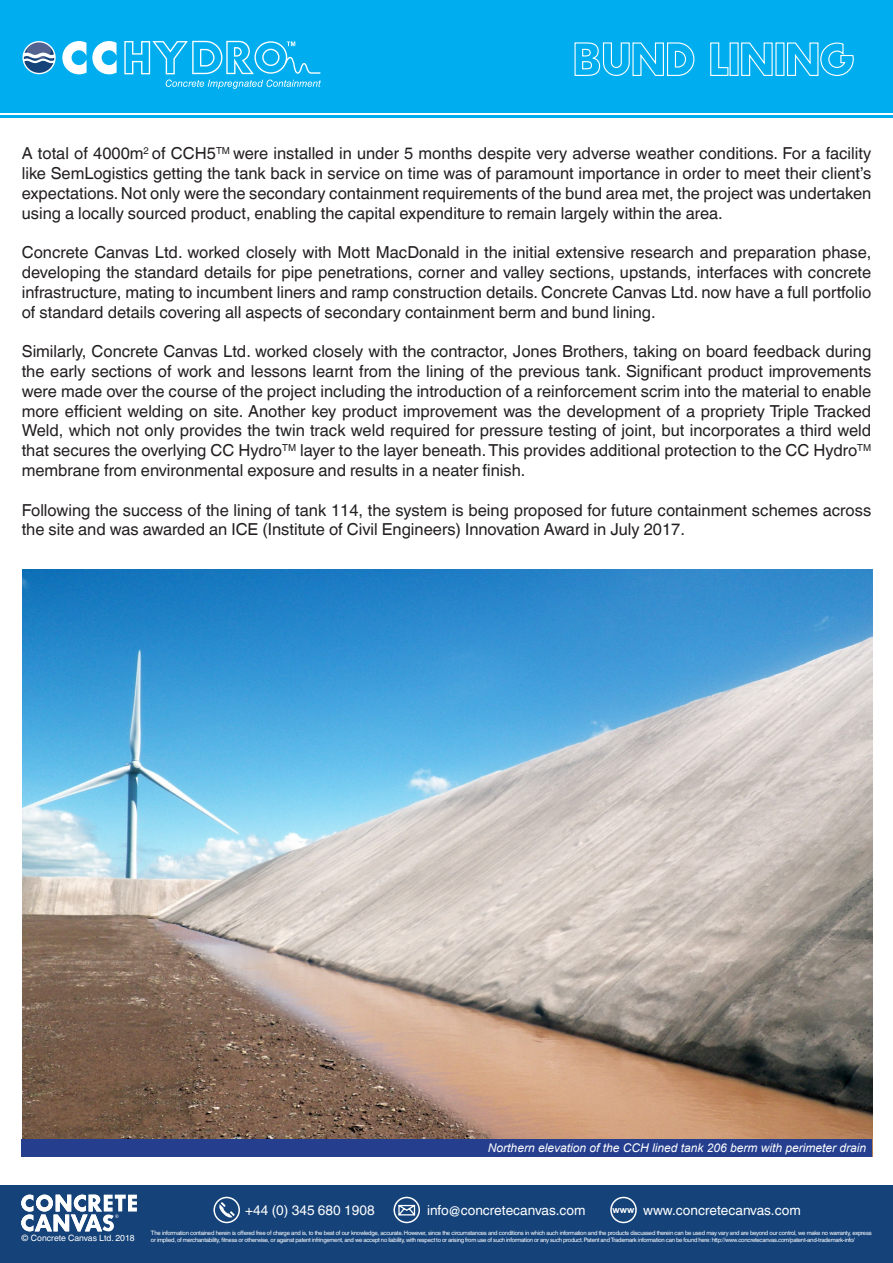
<style>
.page{position:relative;width:893px;height:1263px;background:#fff}
.page>*{position:absolute;margin:0;border:0;box-sizing:border-box;transform-origin:0 0}
.t1{font:16.5px/19.8px "Helvetica World";color:#231f20;text-align:justify}
.t2{font:13.65px "Helvetica World";color:#fff}
.t3{font:italic 12px "Arial";color:#fff}
.t4{font:8.7px "Helvetica World";color:#fff}
.t5{font:6px/6.9px "Helvetica World";letter-spacing:-.04em;color:#fff}
.s1{font-family:"Arial";font-weight:700;font-size:9.3px}
</style>
<div class="page">
<img style="left:22px;top:570px;width:850px;height:569px">
<div style="left:0;top:1185px;width:893px;height:78px;background:#144279"></div>
<div style="left:0;top:0;width:893px;height:117px;background:#00aeef"></div>
<div style="left:213px;top:1197px;width:27px;height:26px;border:2px solid #fff;border-radius:50%"></div>
<svg style="left:217px;top:1202px;width:18px;height:17px"></svg>
<div style="left:610px;top:1197px;width:27px;height:26px;border:2px solid #fff;border-radius:50%"></div>
<div style="left:393px;top:1197px;width:27px;height:26px;border:2px solid #fff;border-radius:50%"></div>
<svg style="left:397px;top:1204px;width:19px;height:13px"></svg>
<svg style="left:62px;top:41px;width:55px;height:33px"></svg>
<svg style="left:166px;top:80px;width:155px;height:9px"></svg>
<svg style="left:22px;top:41px;width:34px;height:33px"></svg>
<svg style="left:124px;top:41px;width:196px;height:33px"></svg>
<svg style="left:21px;top:1194px;width:116px;height:37px"></svg>
<hr style="left:0;top:113px;width:893px;height:2px;background:#fff">
<div style="left:22px;top:1139px;width:850px;height:17px;background:#253f8e"></div>
<svg style="left:574px;top:42px;width:121px;height:34px"></svg>
<svg style="left:710px;top:42px;width:19px;height:34px"></svg>
<svg style="left:741px;top:42px;width:32px;height:34px"></svg>
<svg style="left:787px;top:42px;width:67px;height:34px"></svg>
<p class="t1" style="left:22px;top:144px;width:851px">A total of 4000m<sup>2</sup> of CCH5<sup>TM</sup> were installed in under 5 months despite very adverse weather conditions. For a facility like SemLogistics getting the tank back in service on time was of paramount importance in order to meet their client’s expectations. Not only were the secondary containment requirements of the bund area met, the project was undertaken using a locally sourced product, enabling the capital expenditure to remain largely within the area.</p>
<p class="t1" style="left:22px;top:243px;width:851px">Concrete Canvas Ltd. worked closely with Mott MacDonald in the initial extensive research and preparation phase, developing the standard details for pipe penetrations, corner and valley sections, upstands, interfaces with concrete infrastructure, mating to incumbent liners and ramp construction details. Concrete Canvas Ltd. now have a full portfolio of standard details covering all aspects of secondary containment berm and bund lining.</p>
<p class="t1" style="left:22px;top:342px;width:851px">Similarly, Concrete Canvas Ltd. worked closely with the contractor, Jones Brothers, taking on board feedback during the early sections of work and lessons learnt from the lining of the previous tank. Significant product improvements were made over the course of the project including the introduction of a reinforcement scrim into the material to enable more efficient welding on site. Another key product improvement was the development of a propriety Triple Tracked Weld, which not only provides the twin track weld required for pressure testing of joint, but incorporates a third weld that secures the overlying CC Hydro<sup>TM</sup> layer to the layer beneath. This provides additional protection to the CC Hydro<sup>TM </sup>membrane from environmental exposure and results in a neater finish.</p>
<p class="t1" style="left:22px;top:500px;width:851px">Following the success of the lining of tank 114, the system is being proposed for future containment schemes across the site and was awarded an ICE (Institute of Civil Engineers) Innovation Award in July 2017.</p>
<p class="t3" style="left:488px;top:1140px;width:380px">Northern elevation of the CCH lined tank 206 berm with perimeter drain</p>
<p class="t2" style="left:245px;top:1202px;width:131px">+44 (0) 345 680 1908</p>
<p class="t2" style="left:427px;top:1202px;width:160px">info@concretecanvas.com</p>
<p class="t2" style="left:613px;top:1202px;width:190px"><span class="s1">www</span> www.concretecanvas.com</p>
<p class="t4" style="left:21px;top:1233px;width:115px">© Concrete Canvas Ltd. 2018</p>
<p class="t5" style="left:151px;top:1229px;width:722px">The information contained herein is offered free of charge and is, to the best of our knowledge, accurate. However, since the circumstances and conditions in which such information and the products discussed therein can be used may vary and are beyond our control, we make no warranty, express or implied, of merchantability, fitness or otherwise, or against patent infringement, and we accept no liability, with respect to or arising from use of such information or any such product. Patent and Trademark information can be found here: http://www.concretecanvas.com/patent-and-trademark-info/</p>
</div>
